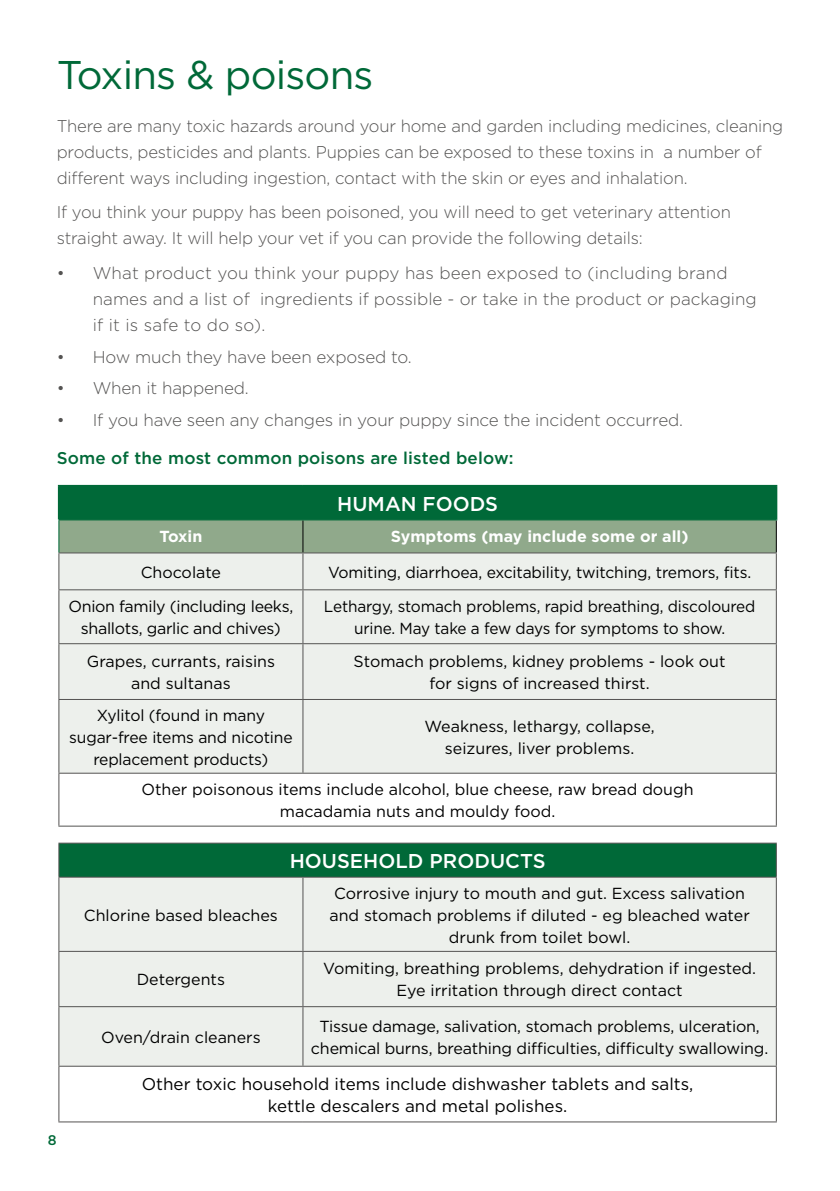
<style>
.page{position:relative;width:840px;height:1191px;background:#fff}
.page>*{position:absolute;margin:0;border:0;box-sizing:border-box;transform-origin:0 0}
.t1{font:40px "Gotham";letter-spacing:-.02em;color:#006938}
.t2{font:500 20px "Gotham";color:#fff}
.t3{font:300 17px/26px "Gotham";letter-spacing:-.01em;color:#545352}
.t4{font:17px/22px "Gotham";color:#000;text-align:center}
.t5{font:500 17px "Gotham";letter-spacing:.01em;color:#006938}
.t6{font:16px/22px "Gotham";letter-spacing:-.01em;color:#000;text-align:center}
.t7{font:16px/22px "Gotham";letter-spacing:-.01em;color:#000;text-align:center;scale:.96 1}
.t8{font:700 16px "Gotham";color:#fff}
.t9{font:500 14px "Gotham";color:#006938}
</style>
<div class="page">
<div style="left:60px;top:487px;width:714px;height:32px;background:#006938"></div>
<div style="left:59px;top:520px;width:716px;height:32px;background:#90a98b"></div>
<svg style="left:59px;top:553px;width:716px;height:512px;background:#dee7e1"></svg>
<hr style="left:58px;top:553px;width:1px;height:36px;background:#545352">
<hr style="left:302px;top:553px;width:1px;height:36px;background:#545352">
<hr style="left:775px;top:553px;width:1px;height:36px;background:#545352">
<hr style="left:58px;top:589px;width:245px;height:1px;background:#545352">
<hr style="left:58px;top:590px;width:1px;height:53px;background:#545352">
<hr style="left:303px;top:589px;width:473px;height:1px;background:#545352">
<hr style="left:302px;top:590px;width:1px;height:53px;background:#545352">
<hr style="left:775px;top:590px;width:1px;height:53px;background:#545352">
<hr style="left:58px;top:643px;width:245px;height:1px;background:#545352">
<hr style="left:58px;top:644px;width:1px;height:55px;background:#545352">
<hr style="left:303px;top:643px;width:473px;height:1px;background:#545352">
<hr style="left:302px;top:644px;width:1px;height:55px;background:#545352">
<hr style="left:775px;top:644px;width:1px;height:55px;background:#545352">
<hr style="left:58px;top:699px;width:245px;height:1px;background:#545352">
<hr style="left:58px;top:700px;width:1px;height:72px;background:#545352">
<hr style="left:303px;top:699px;width:473px;height:1px;background:#545352">
<hr style="left:302px;top:700px;width:1px;height:72px;background:#545352">
<hr style="left:775px;top:700px;width:1px;height:72px;background:#545352">
<hr style="left:58px;top:772px;width:245px;height:1px;background:#545352">
<hr style="left:58px;top:773px;width:1px;height:52px;background:#545352">
<hr style="left:303px;top:772px;width:473px;height:1px;background:#545352">
<hr style="left:775px;top:773px;width:1px;height:52px;background:#545352">
<hr style="left:58px;top:825px;width:245px;height:1px;background:#545352">
<hr style="left:303px;top:825px;width:473px;height:1px;background:#545352">
<hr style="left:58px;top:842px;width:245px;height:1px;background:#545352">
<hr style="left:58px;top:843px;width:1px;height:33px;background:#545352">
<hr style="left:303px;top:842px;width:473px;height:1px;background:#545352">
<hr style="left:775px;top:843px;width:1px;height:33px;background:#545352">
<hr style="left:58px;top:876px;width:245px;height:1px;background:#545352">
<hr style="left:58px;top:877px;width:1px;height:74px;background:#545352">
<hr style="left:303px;top:876px;width:473px;height:1px;background:#545352">
<hr style="left:302px;top:877px;width:1px;height:74px;background:#545352">
<hr style="left:775px;top:877px;width:1px;height:74px;background:#545352">
<hr style="left:58px;top:951px;width:245px;height:1px;background:#545352">
<hr style="left:58px;top:952px;width:1px;height:54px;background:#545352">
<hr style="left:303px;top:951px;width:473px;height:1px;background:#545352">
<hr style="left:302px;top:952px;width:1px;height:54px;background:#545352">
<hr style="left:775px;top:952px;width:1px;height:54px;background:#545352">
<hr style="left:58px;top:1006px;width:245px;height:1px;background:#545352">
<hr style="left:58px;top:1007px;width:1px;height:58px;background:#545352">
<hr style="left:303px;top:1006px;width:473px;height:1px;background:#545352">
<hr style="left:302px;top:1007px;width:1px;height:58px;background:#545352">
<hr style="left:775px;top:1007px;width:1px;height:58px;background:#545352">
<hr style="left:58px;top:1065px;width:245px;height:1px;background:#545352">
<hr style="left:58px;top:1066px;width:1px;height:55px;background:#545352">
<hr style="left:303px;top:1065px;width:473px;height:1px;background:#545352">
<hr style="left:775px;top:1066px;width:1px;height:55px;background:#545352">
<hr style="left:58px;top:1121px;width:245px;height:1px;background:#545352">
<hr style="left:303px;top:1121px;width:473px;height:1px;background:#545352">
<hr style="left:302px;top:520px;width:1px;height:32px;background:#000">
<hr style="left:775px;top:520px;width:1px;height:32px;background:#000">
<hr style="left:58px;top:552px;width:245px;height:1px;background:#545352">
<hr style="left:303px;top:552px;width:473px;height:1px;background:#545352">
<hr style="left:58px;top:487px;width:2px;height:32px;background:#006938">
<hr style="left:58px;top:485px;width:245px;height:2px;background:#006938">
<hr style="left:303px;top:485px;width:473px;height:2px;background:#006938">
<hr style="left:774px;top:487px;width:2px;height:32px;background:#006938">
<hr style="left:58px;top:520px;width:1px;height:32px;background:#006938">
<hr style="left:58px;top:519px;width:245px;height:1px;background:#006938">
<hr style="left:303px;top:519px;width:473px;height:1px;background:#006938">
<h1 class="t1" style="left:57px;top:49px;width:318px">Toxins &amp; poisons</h1>
<p class="t3" style="left:57px;top:112px;width:727px">There are many toxic hazards around your home and garden including medicines, cleaning products, pesticides and plants. Puppies can be exposed to these toxins in a number of different ways including ingestion, contact with the skin or eyes and inhalation.</p>
<p class="t3" style="left:57px;top:199px;width:675px">If you think your puppy has been poisoned, you will need to get veterinary attention straight away. It will help your vet if you can provide the following details:</p>
<p class="t3" style="left:93px;top:259px;width:665px;text-indent:-36px">• What product you think your puppy has been exposed to (including brand names and a list of ingredients if possible - or take in the product or packaging if it is safe to do so).</p>
<p class="t3" style="left:57px;top:343px;width:356px">• How much they have been exposed to.</p>
<p class="t3" style="left:57px;top:375px;width:193px">• When it happened.</p>
<p class="t3" style="left:57px;top:406px;width:627px">• If you have seen any changes in your puppy since the incident occurred.</p>
<p class="t5" style="left:57px;top:447px;width:458px">Some of the most common poisons are listed below:</p>
<p class="t2" style="left:337px;top:491px;width:162px">HUMAN FOODS</p>
<p class="t8" style="left:159px;top:527px;width:44px">Toxin</p>
<p class="t8" style="left:390px;top:527px;width:299px">Symptoms (may include some or all)</p>
<p class="t6" style="left:141px;top:561px;width:82px">Chocolate</p>
<p class="t6" style="left:328px;top:561px;width:424px">Vomiting, diarrhoea, excitability, twitching, tremors, fits.</p>
<p class="t6" style="left:68px;top:595px;width:226px">Onion family (including leeks, shallots, garlic and chives)</p>
<p class="t7" style="left:324px;top:595px;width:450px">Lethargy, stomach problems, rapid breathing, discoloured urine. May take a few days for symptoms to show.</p>
<p class="t6" style="left:87px;top:650px;width:190px">Grapes, currants, raisins and sultanas</p>
<p class="t6" style="left:353px;top:650px;width:373px">Stomach problems, kidney problems - look out for signs of increased thirst.</p>
<p class="t6" style="left:69px;top:703px;width:225px">Xylitol (found in many sugar-free items and nicotine replacement products)</p>
<p class="t6" style="left:424px;top:714px;width:231px">Weakness, lethargy, collapse, seizures, liver problems.</p>
<p class="t6" style="left:141px;top:778px;width:553px">Other poisonous items include alcohol, blue cheese, raw bread dough macadamia nuts and mouldy food.</p>
<p class="t2" style="left:289px;top:848px;width:257px">HOUSEHOLD PRODUCTS</p>
<p class="t6" style="left:84px;top:903px;width:195px">Chlorine based bleaches</p>
<p class="t6" style="left:329px;top:881px;width:421px">Corrosive injury to mouth and gut. Excess salivation and stomach problems if diluted - eg bleached water drunk from toilet bowl.</p>
<p class="t9" style="left:48px;top:1131px;width:10px">8</p>
<p class="t6" style="left:137px;top:968px;width:90px">Detergents</p>
<p class="t6" style="left:323px;top:957px;width:434px">Vomiting, breathing problems, dehydration if ingested.<br>Eye irritation through direct contact</p>
<p class="t6" style="left:101px;top:1025px;width:161px">Oven/drain cleaners</p>
<p class="t6" style="left:311px;top:1014px;width:458px">Tissue damage, salivation, stomach problems, ulceration, chemical burns, breathing difficulties, difficulty swallowing.</p>
<p class="t4" style="left:142px;top:1072px;width:553px">Other toxic household items include dishwasher tablets and salts, kettle descalers and metal polishes.</p>
</div>
